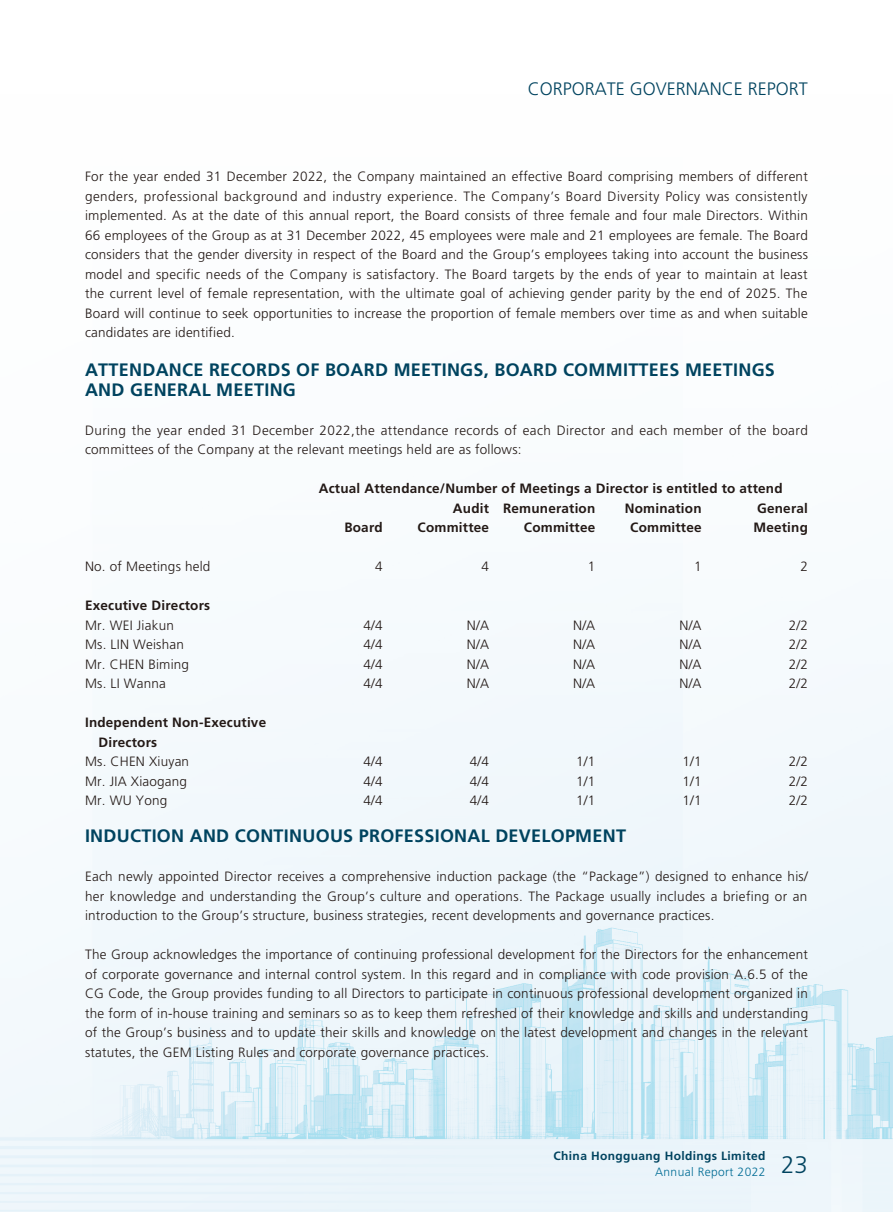
<style>
.page{position:relative;width:893px;height:1212px;background:#fff}
.page>*{position:absolute;margin:0;border:0;box-sizing:border-box;transform-origin:0 0}
.t1{font:300 24px "Frutiger LT Std";color:#00435f}
.t2{font:700 18px/19.5px "Frutiger LT Std";letter-spacing:.015em;color:#00435f}
.t3{font:300 18px "Frutiger LT Std";color:#00435f}
.t4{font:300 13.5px/19.5px "Frutiger LT Std";letter-spacing:.015em;color:#231916;text-align:justify}
.t5{font:700 13.5px/19.5px "Frutiger LT Std";letter-spacing:.015em;color:#231916;text-align:right}
.t6{font:700 12px "Frutiger LT Std";letter-spacing:.03em;color:#00435f}
.t7{font:300 12px "Frutiger LT Std";letter-spacing:.03em;color:#006c94}
</style>
<div class="page">
<img style="left:0;top:603px;width:893px;height:609px">
<h2 class="t3" style="left:528px;top:79px;width:282px">CORPORATE GOVERNANCE REPORT</h2>
<p class="t4" style="left:85px;top:167px;width:724px">For the year ended 31 December 2022, the Company maintained an effective Board comprising members of different genders, professional background and industry experience. The Company’s Board Diversity Policy was consistently implemented. As at the date of this annual report, the Board consists of three female and four male Directors. Within 66 employees of the Group as at 31 December 2022, 45 employees were male and 21 employees are female. The Board considers that the gender diversity in respect of the Board and the Group’s employees taking into account the business model and specific needs of the Company is satisfactory. The Board targets by the ends of year to maintain at least the current level of female representation, with the ultimate goal of achieving gender parity by the end of 2025. The Board will continue to seek opportunities to increase the proportion of female members over time as and when suitable candidates are identified.</p>
<h2 class="t2" style="left:85px;top:360px;width:691px">ATTENDANCE RECORDS OF BOARD MEETINGS, BOARD COMMITTEES MEETINGS<br>AND GENERAL MEETING</h2>
<p class="t4" style="left:85px;top:421px;width:724px">During the year ended 31 December 2022,the attendance records of each Director and each member of the board committees of the Company at the relevant meetings held are as follows:</p>
<p class="t5" style="left:319px;top:479px;width:465px">Actual Attendance/Number of Meetings a Director is entitled to attend</p>
<p class="t5" style="left:344px;top:518px;width:40px">Board</p>
<p class="t5" style="left:418px;top:498px;width:73px">Audit<br>Committee</p>
<p class="t5" style="left:503px;top:498px;width:94px">Remuneration<br>Committee</p>
<p class="t5" style="left:625px;top:498px;width:78px;text-align:center">Nomination<br>Committee</p>
<p class="t5" style="left:753px;top:498px;width:56px;text-align:left">General<br>Meeting</p>
<p class="t4" style="left:85px;top:557px;width:127px">No. of Meetings held</p>
<p class="t4" style="left:375px;top:557px;width:9px">4</p>
<p class="t4" style="left:481px;top:557px;width:9px">4</p>
<p class="t4" style="left:588px;top:557px;width:9px">1</p>
<p class="t4" style="left:694px;top:557px;width:9px">1</p>
<p class="t4" style="left:800px;top:557px;width:9px">2</p>
<p class="t5" style="left:85px;top:596px;width:127px">Executive Directors</p>
<p class="t4" style="left:85px;top:616px;width:90px">Mr. WEI Jiakun</p>
<p class="t4" style="left:364px;top:616px;width:21px">4/4</p>
<p class="t4" style="left:467px;top:616px;width:24px">N/A</p>
<p class="t4" style="left:573px;top:616px;width:24px">N/A</p>
<p class="t4" style="left:679px;top:616px;width:24px">N/A</p>
<p class="t4" style="left:789px;top:616px;width:21px">2/2</p>
<p class="t4" style="left:85px;top:635px;width:100px">Ms. LIN Weishan</p>
<p class="t4" style="left:364px;top:635px;width:21px">4/4</p>
<p class="t4" style="left:467px;top:635px;width:24px">N/A</p>
<p class="t4" style="left:573px;top:635px;width:24px">N/A</p>
<p class="t4" style="left:679px;top:635px;width:24px">N/A</p>
<p class="t4" style="left:789px;top:635px;width:21px">2/2</p>
<p class="t4" style="left:85px;top:655px;width:106px">Mr. CHEN Biming</p>
<p class="t4" style="left:364px;top:655px;width:21px">4/4</p>
<p class="t4" style="left:467px;top:655px;width:24px">N/A</p>
<p class="t4" style="left:573px;top:655px;width:24px">N/A</p>
<p class="t4" style="left:679px;top:655px;width:24px">N/A</p>
<p class="t4" style="left:789px;top:655px;width:21px">2/2</p>
<p class="t4" style="left:85px;top:674px;width:82px">Ms. LI Wanna</p>
<p class="t4" style="left:364px;top:674px;width:21px">4/4</p>
<p class="t4" style="left:467px;top:674px;width:24px">N/A</p>
<p class="t4" style="left:573px;top:674px;width:24px">N/A</p>
<p class="t4" style="left:679px;top:674px;width:24px">N/A</p>
<p class="t4" style="left:789px;top:674px;width:21px">2/2</p>
<p class="t5" style="left:99px;top:713px;width:169px;text-align:left;text-indent:-13px">Independent Non-Executive<br>Directors</p>
<p class="t4" style="left:85px;top:752px;width:106px">Ms. CHEN Xiuyan</p>
<p class="t4" style="left:364px;top:752px;width:21px">4/4</p>
<p class="t4" style="left:470px;top:752px;width:21px">4/4</p>
<p class="t4" style="left:576px;top:752px;width:21px">1/1</p>
<p class="t4" style="left:682px;top:752px;width:21px">1/1</p>
<p class="t4" style="left:789px;top:752px;width:21px">2/2</p>
<p class="t4" style="left:85px;top:772px;width:104px">Mr. JIA Xiaogang</p>
<p class="t4" style="left:364px;top:772px;width:21px">4/4</p>
<p class="t4" style="left:470px;top:772px;width:21px">4/4</p>
<p class="t4" style="left:576px;top:772px;width:21px">1/1</p>
<p class="t4" style="left:682px;top:772px;width:21px">1/1</p>
<p class="t4" style="left:789px;top:772px;width:21px">2/2</p>
<p class="t4" style="left:85px;top:791px;width:84px">Mr. WU Yong</p>
<p class="t4" style="left:364px;top:791px;width:21px">4/4</p>
<p class="t4" style="left:470px;top:791px;width:21px">4/4</p>
<p class="t4" style="left:576px;top:791px;width:21px">1/1</p>
<p class="t4" style="left:682px;top:791px;width:21px">1/1</p>
<p class="t4" style="left:789px;top:791px;width:21px">2/2</p>
<h2 class="t2" style="left:85px;top:826px;width:543px">INDUCTION AND CONTINUOUS PROFESSIONAL DEVELOPMENT</h2>
<p class="t4" style="left:85px;top:867px;width:724px">Each newly appointed Director receives a comprehensive induction package (the “Package”) designed to enhance his/ her knowledge and understanding the Group’s culture and operations. The Package usually includes a briefing or an introduction to the Group’s structure, business strategies, recent developments and governance practices.</p>
<p class="t4" style="left:85px;top:945px;width:725px">The Group acknowledges the importance of continuing professional development for the Directors for the enhancement of corporate governance and internal control system. In this regard and in compliance with code provision A.6.5 of the CG Code, the Group provides funding to all Directors to participate in continuous professional development organized in the form of in-house training and seminars so as to keep them refreshed of their knowledge and skills and understanding of the Group’s business and to update their skills and knowledge on the latest development and changes in the relevant statutes, the GEM Listing Rules and corporate governance practices.</p>
<p class="t6" style="left:554px;top:1149px;width:213px">China Hongguang Holdings Limited</p>
<p class="t7" style="left:655px;top:1165px;width:112px">Annual Report 2022</p>
<h1 class="t1" style="left:781px;top:1151px;width:28px">23</h1>
</div>
